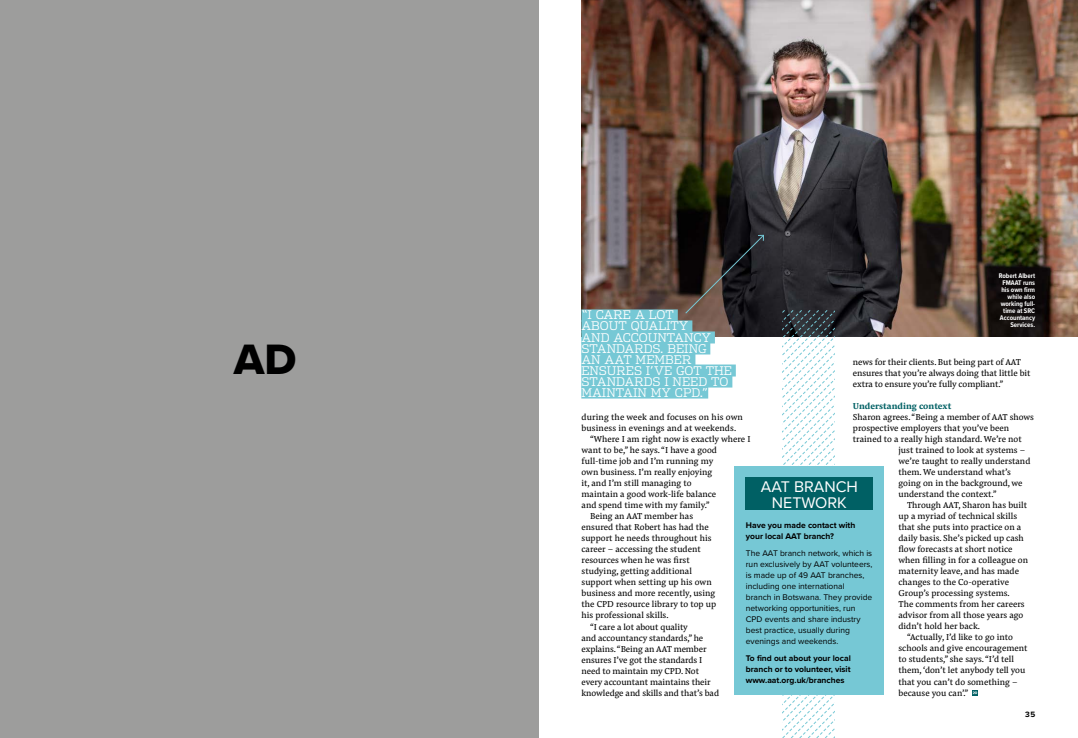
<style>
.page{position:relative;width:1078px;height:738px;background:#fff}
.page>*{position:absolute;margin:0;border:0;box-sizing:border-box;transform-origin:0 0}
.t1{font:44px "Proxima Nova Extrabld";color:#000}
.t2{font:16px/16px "Proxima Nova";color:#fff;text-align:center}
.t3{font:300 12px/11px "Dispatch";color:#fff}
.t4{font:9px/11px "Pensum Pro";color:#000}
.t5{font:700 9px "Pensum Pro";color:#006064}
.t6{font:8.5px/11px "Proxima Nova";color:#000}
.t7{font:700 8.5px/11px "Proxima Nova";color:#000}
.t8{font:700 8px "Proxima Nova";color:#000}
.t9{font:700 7px/7px "Proxima Nova Cond";color:#fff;text-align:right}
</style>
<div class="page">
<div style="left:0;top:0;width:539px;height:737px;background:#9d9d9c"></div>
<svg style="left:972px;top:690px;width:5px;height:5px"></svg>
<img style="left:581px;top:0;width:496px;height:336px">
<div style="left:581px;top:309px;width:96px;height:12px;background:#76c8d5"></div>
<div style="left:581px;top:320px;width:111px;height:12px;background:#76c8d5"></div>
<div style="left:581px;top:331px;width:133px;height:12px;background:#76c8d5"></div>
<div style="left:581px;top:342px;width:129px;height:12px;background:#76c8d5"></div>
<div style="left:581px;top:353px;width:114px;height:12px;background:#76c8d5"></div>
<div style="left:581px;top:364px;width:154px;height:12px;background:#76c8d5"></div>
<div style="left:581px;top:375px;width:151px;height:12px;background:#76c8d5"></div>
<div style="left:581px;top:386px;width:127px;height:12px;background:#76c8d5"></div>
<svg style="left:684px;top:234px;width:80px;height:80px;background:#2c2625"></svg>
<svg style="left:782px;top:310px;width:51px;height:427px"></svg>
<div style="left:734px;top:466px;width:150px;height:228px;background:#76c8d5"></div>
<div style="left:745px;top:477px;width:127px;height:32px;background:#006064"></div>
<h1 class="t1" style="left:234px;top:326px;width:64px">AD</h1>
<p class="t9" style="left:998px;top:272px;width:38px">Robert Albert<br>FMAAT runs his own firm while also working full&shy;time at SRC<br>Accountancy<br>Services.</p>
<h3 class="t3" style="left:581px;top:309px;width:152px">“I CARE A LOT<br>ABOUT QUALITY<br>AND ACCOUNTANCY<br>STANDARDS. BEING<br>AN AAT MEMBER<br>ENSURES I’VE GOT THE<br>STANDARDS I NEED TO<br>MAINTAIN MY CPD.”</h3>
<p class="t4" style="left:852px;top:356px;width:179px">news for their clients. But being part of AAT ensures that you’re always doing that little bit extra to ensure you’re fully compliant.”</p>
<p class="t5" style="left:852px;top:399px;width:100px">Understanding context</p>
<p class="t4" style="left:852px;top:411px;width:182px">Sharon agrees. “Being a member of AAT shows</p>
<p class="t4" style="left:852px;top:422px;width:158px">prospective employers that you’ve been</p>
<p class="t4" style="left:852px;top:433px;width:170px">trained to a really high standard. We’re not</p>
<p class="t4" style="left:898px;top:444px;width:128px">just trained to look at systems –</p>
<p class="t4" style="left:898px;top:455px;width:133px">we’re taught to really understand</p>
<p class="t4" style="left:898px;top:466px;width:114px">them. We understand what’s</p>
<p class="t4" style="left:898px;top:477px;width:126px">going on in the background, we</p>
<p class="t4" style="left:898px;top:488px;width:99px">understand the context.”</p>
<p class="t4" style="left:906px;top:499px;width:122px">Through AAT, Sharon has built</p>
<p class="t4" style="left:898px;top:510px;width:120px">up a myriad of technical skills</p>
<p class="t4" style="left:898px;top:521px;width:124px">that she puts into practice on a</p>
<p class="t4" style="left:898px;top:532px;width:127px">daily basis. She’s picked up cash</p>
<p class="t4" style="left:898px;top:543px;width:116px">flow forecasts at short notice</p>
<p class="t4" style="left:898px;top:554px;width:131px">when filling in for a colleague on</p>
<p class="t4" style="left:898px;top:565px;width:122px">maternity leave, and has made</p>
<p class="t4" style="left:898px;top:576px;width:112px">changes to the Co-operative</p>
<p class="t4" style="left:898px;top:587px;width:113px">Group’s processing systems.</p>
<p class="t4" style="left:898px;top:598px;width:128px">The comments from her careers</p>
<p class="t4" style="left:898px;top:609px;width:126px">advisor from all those years ago</p>
<p class="t4" style="left:898px;top:620px;width:83px">didn’t hold her back.</p>
<p class="t4" style="left:906px;top:631px;width:107px">“Actually, I’d like to go into</p>
<p class="t4" style="left:898px;top:642px;width:130px">schools and give encouragement</p>
<p class="t4" style="left:898px;top:653px;width:117px">to students,” she says. “I’d tell</p>
<p class="t4" style="left:898px;top:664px;width:128px">them, ‘don’t let anybody tell you</p>
<p class="t4" style="left:898px;top:675px;width:120px">that you can’t do something –</p>
<p class="t4" style="left:898px;top:686px;width:71px">because you can’.”</p>
<p class="t4" style="left:581px;top:411px;width:163px">during the week and focuses on his own</p>
<p class="t4" style="left:581px;top:422px;width:156px">business in evenings and at weekends.</p>
<p class="t4" style="left:590px;top:433px;width:162px">“Where I am right now is exactly where I</p>
<p class="t4" style="left:581px;top:444px;width:137px">want to be,” he says. “I have a good</p>
<p class="t4" style="left:581px;top:455px;width:133px">full-time job and I’m running my</p>
<p class="t4" style="left:581px;top:466px;width:132px">own business. I’m really enjoying</p>
<p class="t4" style="left:581px;top:477px;width:112px">it, and I’m still managing to</p>
<p class="t4" style="left:581px;top:488px;width:136px">maintain a good work-life balance</p>
<p class="t4" style="left:581px;top:499px;width:130px">and spend time with my family.”</p>
<p class="t4" style="left:590px;top:510px;width:104px">Being an AAT member has</p>
<p class="t4" style="left:581px;top:521px;width:129px">ensured that Robert has had the</p>
<p class="t4" style="left:581px;top:532px;width:131px">support he needs throughout his</p>
<p class="t4" style="left:581px;top:543px;width:121px">career – accessing the student</p>
<p class="t4" style="left:581px;top:554px;width:110px">resources when he was first</p>
<p class="t4" style="left:581px;top:565px;width:112px">studying, getting additional</p>
<p class="t4" style="left:581px;top:576px;width:132px">support when setting up his own</p>
<p class="t4" style="left:581px;top:587px;width:135px">business and more recently, using</p>
<p class="t4" style="left:581px;top:598px;width:136px">the CPD resource library to top up</p>
<p class="t4" style="left:581px;top:609px;width:89px">his professional skills.</p>
<p class="t4" style="left:590px;top:620px;width:99px">“I care a lot about quality</p>
<p class="t4" style="left:581px;top:631px;width:123px">and accountancy standards,” he</p>
<p class="t4" style="left:581px;top:642px;width:127px">explains. “Being an AAT member</p>
<p class="t4" style="left:581px;top:653px;width:122px">ensures I’ve got the standards I</p>
<p class="t4" style="left:581px;top:664px;width:119px">need to maintain my CPD. Not</p>
<p class="t4" style="left:581px;top:675px;width:131px">every accountant maintains their</p>
<p class="t4" style="left:581px;top:686px;width:139px">knowledge and skills and that’s bad</p>
<h2 class="t2" style="left:760px;top:477px;width:99px">AAT BRANCH<br>NETWORK</h2>
<p class="t7" style="left:745px;top:519px;width:111px">Have you made contact with your local AAT branch?</p>
<p class="t6" style="left:745px;top:546px;width:128px">The AAT branch network, which is run exclusively by AAT volunteers, is made up of 49 AAT branches, including one international<br>branch in Botswana. They provide networking opportunities, run<br>CPD events and share industry best practice, usually during evenings and weekends.</p>
<p class="t7" style="left:745px;top:651px;width:106px;text-align:justify">To find out about your local branch or to volunteer, visit www.aat.org.uk/branches</p>
<p class="t8" style="left:1024px;top:707px;width:12px">35</p>
</div>
